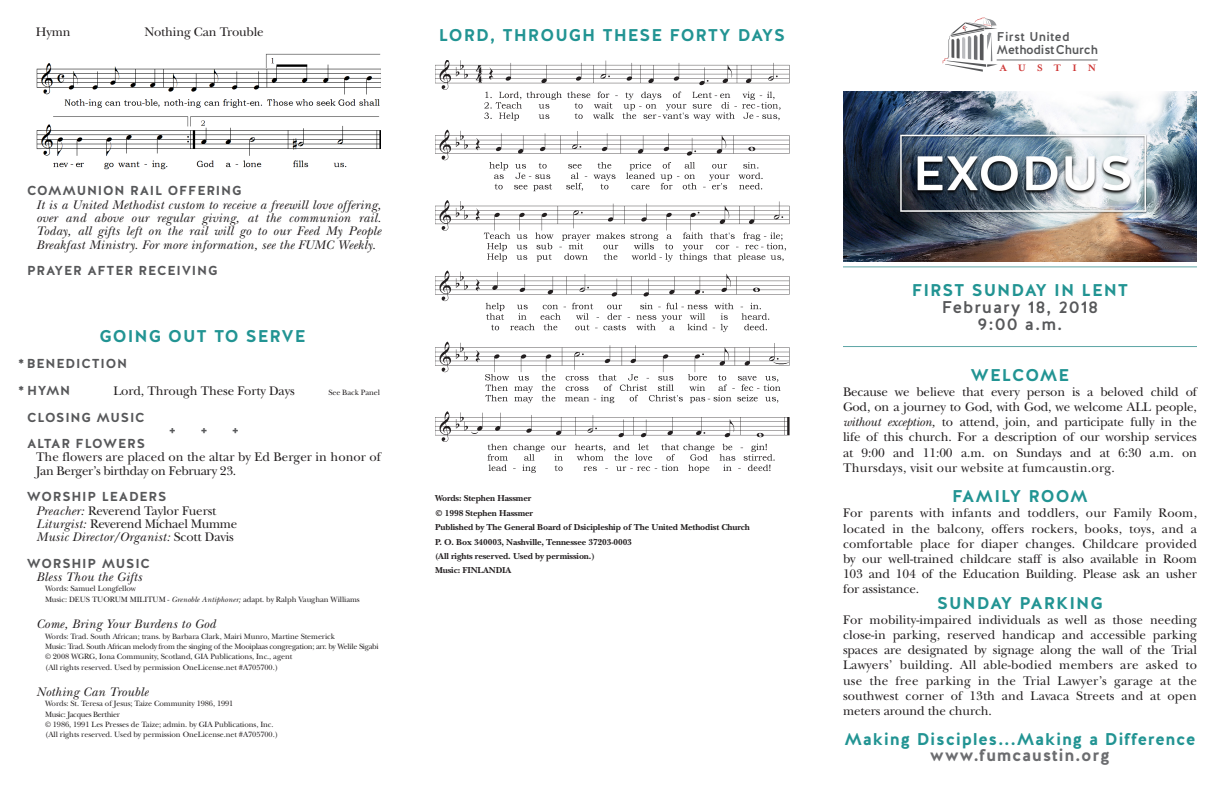
<style>
.page{position:relative;width:1224px;height:792px;background:#fff}
.page>*{position:absolute;margin:0;border:0;box-sizing:border-box;transform-origin:0 0}
.t1{font:700 17px "Halis R";letter-spacing:.05em;color:#229493}
.t2{font:500 17px "Halis R";letter-spacing:.06em;color:#57585a}
.t3{font:700 17px "Halis R";letter-spacing:.04em;color:#6c6d70}
.t4{font:13px/15.2px "New Baskerville Std";letter-spacing:-.01em;color:#231f20;text-align:justify}
.t5{font:italic 13px/13.3px "New Baskerville Std";letter-spacing:.02em;color:#231f20;text-align:justify}
.t6{font:700 13px "Halis R";letter-spacing:.06em;color:#57585a}
.t7{font:500 12.7px/13.5px "Halis R";letter-spacing:.005em;color:#57585a}
.t8{font:700 10.8px "Mrs Eaves";letter-spacing:1em;color:#ce3534;scale:1.04 1}
.t9{font:700 9px "New Baskerville Std";letter-spacing:-.01em;color:#231f20}
.t10{font:8px "New Baskerville Std";letter-spacing:-.01em;color:#231f20}
.t11{font:8px "New Baskerville Std";letter-spacing:-.035em;color:#231f20}
.t12{font:8px "New Baskerville Std";letter-spacing:-.04em;color:#231f20}
.s1{font-style:italic}
.s2{font-style:normal}
</style>
<div class="page">
<img style="left:36px;top:54px;width:345px;height:115px">
<img style="left:435px;top:60px;width:354px;height:413px">
<hr style="left:997px;top:60px;width:100px;height:1px;background:#6c6d70">
<svg style="left:943px;top:18px;width:55px;height:54px"></svg>
<hr style="left:843px;top:266px;width:354px;height:1px;background:#5da5a5">
<hr style="left:843px;top:346px;width:354px;height:1px;background:#5da5a5">
<img style="left:843px;top:92px;width:354px;height:170px">
<p class="t4" style="left:36px;top:24px;width:36px">Hymn</p>
<p class="t4" style="left:144px;top:24px;width:121px">Nothing Can Trouble</p>
<p class="t1" style="left:439px;top:24px;width:348px">LORD, THROUGH THESE FORTY DAYS</p>
<p class="t6" style="left:27px;top:183px;width:216px">COMMUNION RAIL OFFERING</p>
<p class="t5" style="left:36px;top:198px;width:347px">It is a United Methodist custom to receive a freewill love offering, over and above our regular giving, at the communion rail.<br>Today, all gifts left on the rail will go to our Feed My People Breakfast Ministry. For more information, see the FUMC Weekly.</p>
<p class="t6" style="left:27px;top:262px;width:192px">PRAYER AFTER RECEIVING</p>
<p class="t1" style="left:99px;top:325px;width:208px">GOING OUT TO SERVE</p>
<p class="t6" style="left:18px;top:355px;width:111px">* BENEDICTION</p>
<p class="t6" style="left:18px;top:382px;width:54px">* HYMN</p>
<p class="t4" style="left:113px;top:383px;width:183px">Lord, Through These Forty Days</p>
<p class="t10" style="left:328px;top:388px;width:53px">See Back Panel</p>
<p class="t6" style="left:27px;top:409px;width:119px">CLOSING MUSIC</p>
<p class="t6" style="left:169px;top:422px;width:9px">+</p>
<p class="t6" style="left:200px;top:422px;width:9px">+</p>
<p class="t6" style="left:232px;top:422px;width:9px">+</p>
<p class="t6" style="left:27px;top:435px;width:120px">ALTAR FLOWERS</p>
<p class="t4" style="left:36px;top:451px;width:346px;line-height:13.3px">The flowers are placed on the altar by Ed Berger in honor of<br>Jan Berger’s birthday on February 23.</p>
<p class="t6" style="left:27px;top:488px;width:141px">WORSHIP LEADERS</p>
<p class="t4" style="left:36px;top:503px;width:182px"><span class="s1">Preacher:</span> Reverend Taylor Fuerst</p>
<p class="t4" style="left:36px;top:516px;width:203px"><span class="s1">Liturgist:</span> Reverend Michael Mumme</p>
<p class="t5" style="left:36px;top:531px;width:200px">Music Director/Organist: <span class="s2">Scott Davis</span></p>
<p class="t6" style="left:27px;top:555px;width:125px">WORSHIP MUSIC</p>
<p class="t5" style="left:36px;top:570px;width:107px">Bless Thou the Gifts</p>
<p class="t10" style="left:45px;top:584px;width:93px">Words: Samuel Longfellow</p>
<p class="t10" style="left:45px;top:595px;width:316px">Music: DEUS TUORUM MILITUM - <span class="s1">Grenoble Antiphoner;</span> adapt. by Ralph Vaughan Williams</p>
<p class="t5" style="left:36px;top:618px;width:181px">Come, Bring Your Burdens to God</p>
<p class="t10" style="left:45px;top:631px;width:291px">Words: Trad. South African; trans. by Barbara Clark, Mairi Munro, Martine Stemerick</p>
<p class="t11" style="left:45px;top:642px;width:335px">Music: Trad. South African melody from the singing of the Mooiplaas congregation; arr. by Welile Sigabi</p>
<p class="t10" style="left:45px;top:652px;width:249px">© 2008 WGRG, Iona Community, Scotland, GIA Publications, Inc., agent</p>
<p class="t10" style="left:45px;top:662px;width:235px">(All rights reserved. Used by permission OneLicense.net #A705700.)</p>
<p class="t5" style="left:36px;top:685px;width:114px">Nothing Can Trouble</p>
<p class="t10" style="left:45px;top:699px;width:190px">Words: St. Teresa of Jesus; Taize Community 1986, 1991</p>
<p class="t12" style="left:45px;top:710px;width:77px">Music: Jacques Berthier</p>
<p class="t10" style="left:45px;top:720px;width:230px">© 1986, 1991 Les Presses de Taize; admin. by GIA Publications, Inc.</p>
<p class="t10" style="left:45px;top:730px;width:235px">(All rights reserved. Used by permission OneLicense.net #A705700.)</p>
<p class="t9" style="left:435px;top:493px;width:98px">Words: Stephen Hassmer</p>
<p class="t9" style="left:435px;top:508px;width:100px">© 1998 Stephen Hassmer</p>
<p class="t9" style="left:435px;top:522px;width:316px">Published by The General Board of Dsicipleship of The United Methodist Church</p>
<p class="t9" style="left:435px;top:536px;width:198px">P. O. Box 340003, Nashville, Tennessee 37203-0003</p>
<p class="t9" style="left:435px;top:551px;width:161px">(All rights reserved. Used by permission.)</p>
<p class="t9" style="left:435px;top:565px;width:78px">Music: FINLANDIA</p>
<p class="t7" style="left:997px;top:30px;width:103px">First United<br>MethodistChurch</p>
<p class="t8" style="left:1000px;top:62px;width:94px">AUSTIN</p>
<p class="t1" style="left:912px;top:279px;width:218px">FIRST SUNDAY IN LENT</p>
<p class="t2" style="left:942px;top:296px;width:158px">February 18, 2018</p>
<p class="t2" style="left:978px;top:313px;width:86px">9:00 a.m.</p>
<p class="t1" style="left:971px;top:364px;width:100px">WELCOME</p>
<p class="t4" style="left:843px;top:384px;width:356px">Because we believe that every person is a beloved child of God, on a journey to God, with God, we welcome ALL people, <span class="s1">without exception,</span> to attend, join, and participate fully in the life of this church. For a description of our worship services at 9:00 and 11:00 a.m. on Sundays and at 6:30 a.m. on Thursdays, visit our website at fumcaustin.org.</p>
<p class="t1" style="left:952px;top:485px;width:137px">FAMILY ROOM</p>
<p class="t4" style="left:843px;top:506px;width:356px">For parents with infants and toddlers, our Family Room, located in the balcony, offers rockers, books, toys, and a comfortable place for diaper changes. Childcare provided by our well-trained childcare staff is also available in Room 103 and 104 of the Education Building. Please ask an usher for assistance.</p>
<p class="t1" style="left:937px;top:592px;width:167px">SUNDAY PARKING</p>
<p class="t4" style="left:843px;top:612px;width:356px">For mobility-impaired individuals as well as those needing close-in parking, reserved handicap and accessible parking spaces are designated by signage along the wall of the Trial Lawyers’ building. All able-bodied members are asked to use the free parking in the Trial Lawyer’s garage at the southwest corner of 13th and Lavaca Streets and at open meters around the church.</p>
<p class="t1" style="left:844px;top:729px;width:353px">Making Disciples...Making a Difference</p>
<p class="t3" style="left:930px;top:744px;width:182px">www.fumcaustin.org</p>
</div>
